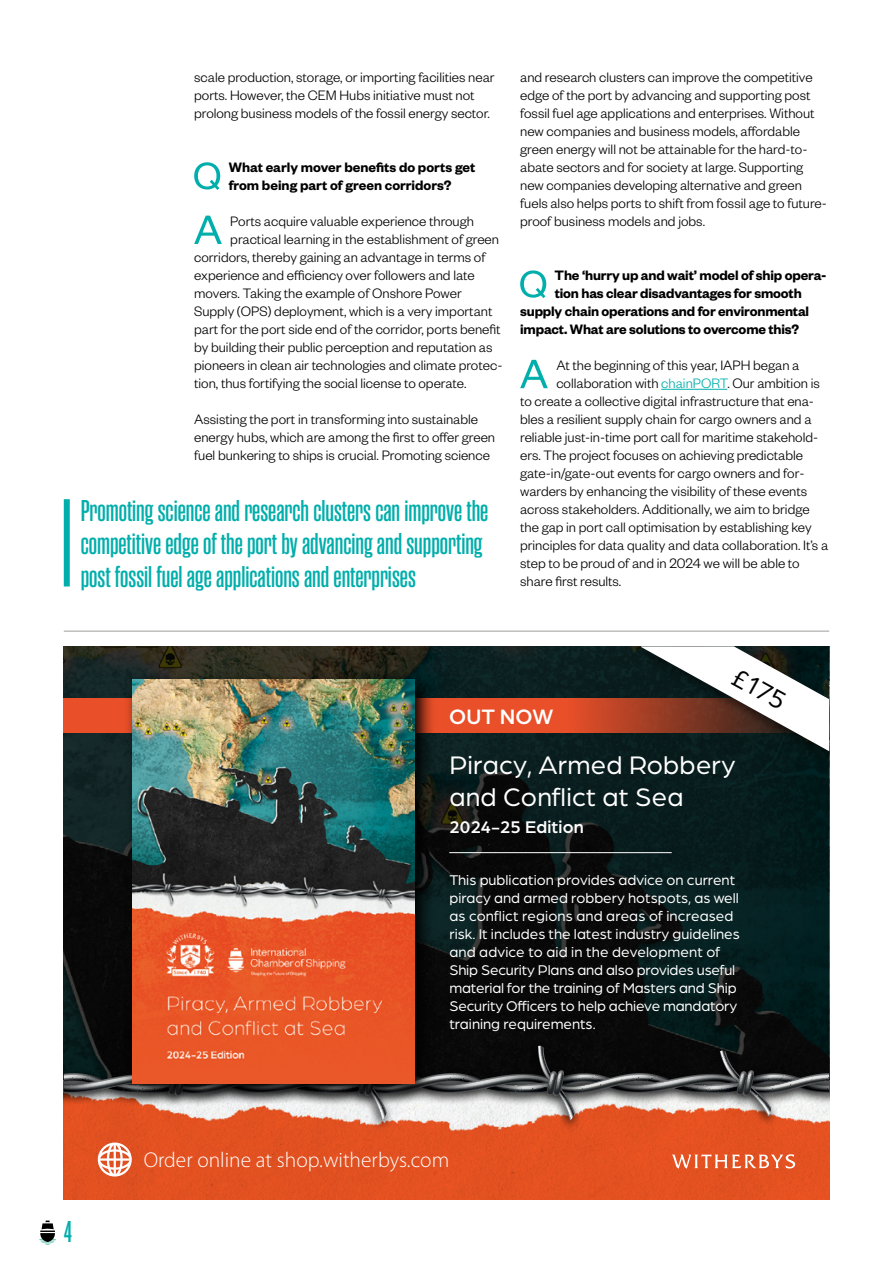
<style>
.page{position:relative;width:893px;height:1263px;background:#fff}
.page>*{position:absolute;margin:0;border:0;box-sizing:border-box;transform-origin:0 0}
.t1{font:600 30px/33px "Rama Gothic M";color:#00aeab}
.t2{font:27px/32.4px "Arboria";letter-spacing:.01em;color:#fff}
.t3{font:27px "Arboria";color:#000}
.t4{font:500 22.2px "Arboria";color:#fff}
.t5{font:300 21.45px "Myriad Pro";color:#fff}
.t6{font:500 18px "Arboria";letter-spacing:.01em;color:#fff}
.t7{font:300 15px/18px "Founders Grotesk";color:#000}
.t8{font:15px/18px "Arboria";color:#fff}
.t9{font:600 15px/18px "Founders Grotesk";letter-spacing:-.01em;color:#000}
.s1{color:#00aeab}
</style>
<div class="page">
<svg style="left:39px;top:1220px;width:17px;height:25px"></svg>
<svg style="left:194px;top:162px;width:26px;height:28px"></svg>
<svg style="left:194px;top:216px;width:28px;height:28px"></svg>
<hr style="left:661px;top:389px;width:66px;height:1px;background:#00aeab">
<svg style="left:520px;top:270px;width:26px;height:28px"></svg>
<svg style="left:520px;top:360px;width:28px;height:28px"></svg>
<hr style="left:64px;top:631px;width:765px;height:1px;background:#9d9d9c">
<svg style="left:64px;top:646px;width:765px;height:395px;background:#0c1817"></svg>
<svg style="left:64px;top:698px;width:573px;height:34px;background:#e04d28"></svg>
<div style="left:64px;top:1133px;width:765px;height:66px;background:#e35121"></div>
<div style="left:64px;top:1041px;width:765px;height:92px;background:#000;opacity:.88"></div>
<svg style="left:64px;top:1046px;width:765px;height:75px;background:#78655e"></svg>
<svg style="left:124px;top:671px;width:312px;height:433px;background:#332f2b"></svg>
<img style="left:132px;top:679px;width:283px;height:404px">
<hr style="left:449px;top:852px;width:223px;height:1px;background:#fff">
<div style="left:637px;top:646px;width:192px;height:136px;background:#081c1c"></div>
<svg style="left:641px;top:646px;width:188px;height:105px"></svg>
<svg style="left:672px;top:1154px;width:123px;height:15px"></svg>
<svg style="left:98px;top:1142px;width:34px;height:34px"></svg>
<div style="left:64px;top:499px;width:6px;height:87px;background:#00aeab"></div>
<p class="t7" style="left:194px;top:67px;width:302px">scale production, storage, or importing facilities near ports. However, the CEM Hubs initiative must not prolong business models of the fossil energy sector.</p>
<p class="t9" style="left:229px;top:157px;width:248px">What early mover benefits do ports get from being part of green corridors?</p>
<p class="t7" style="left:230px;top:211px;width:245px">Ports acquire valuable experience through</p>
<p class="t7" style="left:230px;top:229px;width:270px">practical learning in the establishment of green</p>
<p class="t7" style="left:194px;top:247px;width:293px">corridors, thereby gaining an advantage in terms of</p>
<p class="t7" style="left:194px;top:265px;width:282px">experience and efficiency over followers and late</p>
<p class="t7" style="left:194px;top:284px;width:269px">movers. Taking the example of Onshore Power</p>
<p class="t7" style="left:194px;top:302px;width:300px">Supply (OPS) deployment, which is a very important</p>
<p class="t7" style="left:194px;top:320px;width:308px">part for the port side end of the corridor, ports benefit</p>
<p class="t7" style="left:194px;top:338px;width:300px">by building their public perception and reputation as</p>
<p class="t7" style="left:194px;top:356px;width:310px">pioneers in clean air technologies and climate protec-</p>
<p class="t7" style="left:194px;top:374px;width:274px">tion, thus fortifying the social license to operate.</p>
<p class="t7" style="left:194px;top:410px;width:302px">Assisting the port in transforming into sustainable energy hubs, which are among the first to offer green fuel bunkering to ships is crucial. Promoting science</p>
<h1 class="t1" style="left:81px;top:494px;width:409px">Promoting science and research clusters can improve the competitive edge of the port by advancing and supporting post fossil fuel age applications and enterprises</h1>
<p class="t7" style="left:520px;top:67px;width:308px">and research clusters can improve the competitive edge of the port by advancing and supporting post fossil fuel age applications and enterprises. Without new companies and business models, affordable green energy will not be attainable for the hard-to&shy;abate sectors and for society at large. Supporting new companies developing alternative and green fuels also helps ports to shift from fossil age to future&shy;proof business models and jobs.</p>
<p class="t9" style="left:555px;top:266px;width:273px">The ‘hurry up and wait’ model of ship opera-</p>
<p class="t9" style="left:555px;top:284px;width:248px">tion has clear disadvantages for smooth</p>
<p class="t9" style="left:520px;top:302px;width:290px">supply chain operations and for environmental</p>
<p class="t9" style="left:520px;top:320px;width:281px">impact. What are solutions to overcome this?</p>
<p class="t7" style="left:556px;top:356px;width:245px">At the beginning of this year, IAPH began a</p>
<p class="t7" style="left:556px;top:374px;width:265px">collaboration with <span class="s1">chainPORT</span>. Our ambition is</p>
<p class="t7" style="left:520px;top:392px;width:295px">to create a collective digital infrastructure that ena-</p>
<p class="t7" style="left:520px;top:410px;width:293px">bles a resilient supply chain for cargo owners and a</p>
<p class="t7" style="left:520px;top:428px;width:300px">reliable just-in-time port call for maritime stakehold-</p>
<p class="t7" style="left:520px;top:446px;width:284px">ers. The project focuses on achieving predictable</p>
<p class="t7" style="left:520px;top:464px;width:286px">gate-in/gate-out events for cargo owners and for-</p>
<p class="t7" style="left:520px;top:482px;width:289px">warders by enhancing the visibility of these events</p>
<p class="t7" style="left:520px;top:500px;width:291px">across stakeholders. Additionally, we aim to bridge</p>
<p class="t7" style="left:520px;top:518px;width:293px">the gap in port call optimisation by establishing key</p>
<p class="t7" style="left:520px;top:536px;width:309px">principles for data quality and data collaboration. It’s a</p>
<p class="t7" style="left:520px;top:554px;width:281px">step to be proud of and in 2024 we will be able to</p>
<p class="t7" style="left:520px;top:572px;width:103px">share first results.</p>
<h3 class="t4" style="left:449px;top:702px;width:105px">OUT NOW</h3>
<h2 class="t3" style="left:742px;top:659px;width:59px;rotate:29deg">£175</h2>
<h2 class="t2" style="left:449px;top:747px;width:287px">Piracy, Armed Robbery and Conflict at Sea</h2>
<p class="t6" style="left:449px;top:815px;width:136px">2024-25 Edition</p>
<p class="t8" style="left:449px;top:870px;width:292px">This publication provides advice on current piracy and armed robbery hotspots, as well as conflict regions and areas of increased risk. It includes the latest industry guidelines and advice to aid in the development of Ship Security Plans and also provides useful material for the training of Masters and Ship Security Officers to help achieve mandatory training requirements.</p>
<h1 class="t1" style="left:64px;top:1215px;width:10px">4</h1>
<h3 class="t5" style="left:144px;top:1148px;width:307px">Order online at shop.witherbys.com</h3>
</div>
